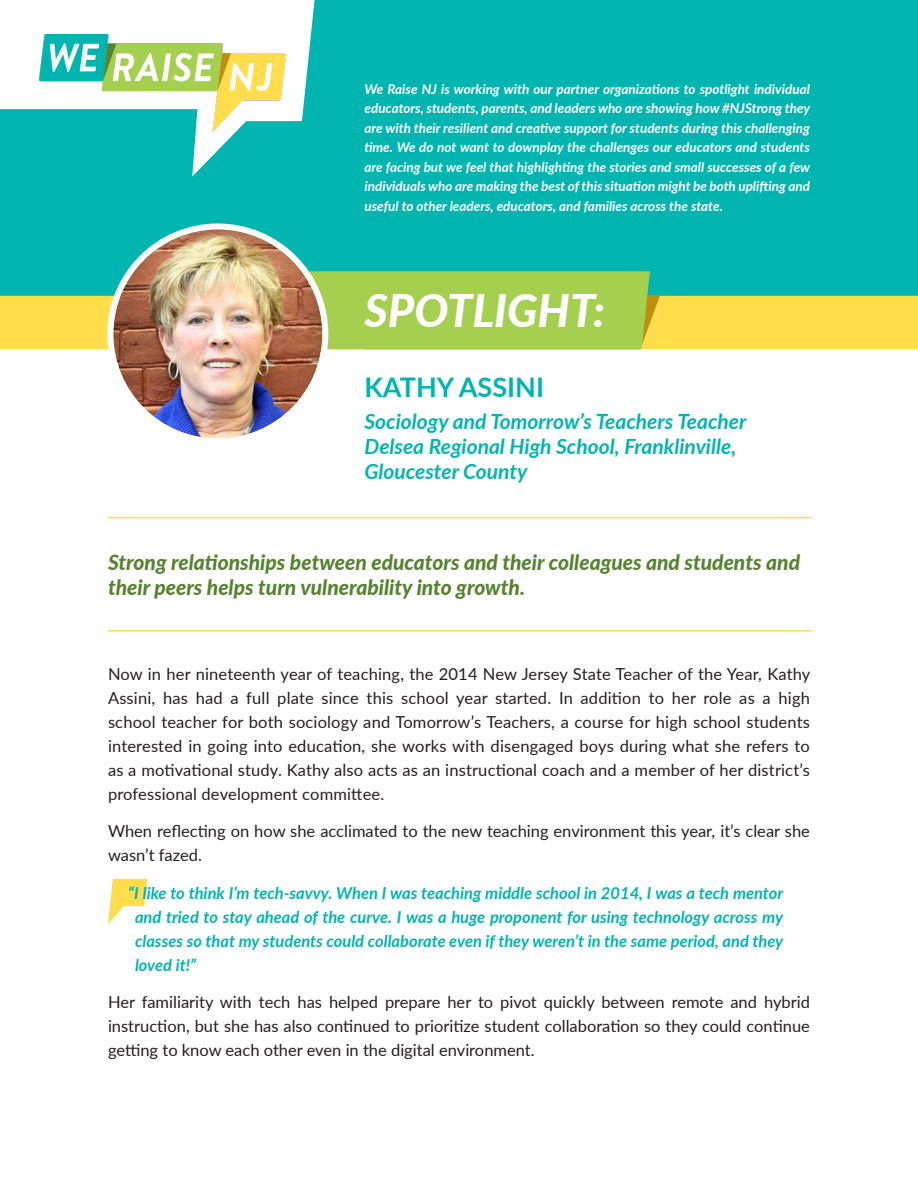
<style>
.page{position:relative;width:918px;height:1188px;background:#fff}
.page>*{position:absolute;margin:0;border:0;box-sizing:border-box;transform-origin:0 0}
.SPOTLIGHT{font:italic 800 45px "Lato";color:#fff}
.Teacher_Name{font:700 27px "Lato";color:#00b5af}
.t1{font:italic 800 21px/25.2px "Lato";color:#588232}
.Teacher_Title{font:italic 700 21px/25.2px "Lato";color:#00b5af}
.Paragraph{font:16.5px/24px "Lato";color:#231f20;text-align:justify}
.t2{font:italic 700 16.5px/24px "Lato";color:#00b5af;text-align:justify}
.Intro_Paragraph{font:italic 700 13.5px/19.5px "Lato";color:#fff;text-align:justify}
</style>
<div class="page">
<svg style="left:108px;top:879px;width:39px;height:45px"></svg>
<div style="left:0;top:0;width:918px;height:310px;background:#00b5af"></div>
<div style="left:0;top:296px;width:918px;height:53px;background:#ffdd4b"></div>
<svg style="left:0;top:0;width:315px;height:177px;fill:#fff"></svg>
<img style="left:39px;top:34px;width:247px;height:98px">
<div style="left:302px;top:271px;width:358px;height:78px;background:#a5cf4f"></div>
<hr style="left:108px;top:517px;width:704px;height:1px;background:#ffdd4b">
<hr style="left:108px;top:630px;width:704px;height:2px;background:#ffdd4b">
<img style="left:113px;top:229px;width:209px;height:210px;border-radius:105px">
<div style="left:107px;top:223px;width:221px;height:222px;border:6px solid #fff;border-radius:50%"></div>
<p class="Intro_Paragraph" style="left:364px;top:79px;width:447px">We Raise NJ is working with our partner organizations to spotlight individual educators, students, parents, and leaders who are showing how #NJStrong they are with their resilient and creative support for students during this challenging time. We do not want to downplay the challenges our educators and students are facing but we feel that highlighting the stories and small successes of a few individuals who are making the best of this situation might be both uplifting and useful to other leaders, educators, and families across the state.</p>
<p class="SPOTLIGHT" style="left:364px;top:278px;width:242px">SPOTLIGHT:</p>
<p class="Teacher_Name" style="left:364px;top:367px;width:181px">KATHY ASSINI</p>
<p class="Teacher_Title" style="left:364px;top:408px;width:384px">Sociology and Tomorrow’s Teachers Teacher<br>Delsea Regional High School, Franklinville,<br>Gloucester County</p>
<h1 class="t1" style="left:108px;top:548px;width:694px">Strong relationships between educators and their colleagues and students and their peers helps turn vulnerability into growth.</h1>
<p class="Paragraph" style="left:108px;top:661px;width:704px">Now in her nineteenth year of teaching, the 2014 New Jersey State Teacher of the Year, Kathy Assini, has had a full plate since this school year started. In addition to her role as a high school teacher for both sociology and Tomorrow’s Teachers, a course for high school students interested in going into education, she works with disengaged boys during what she refers to as a motivational study. Kathy also acts as an instructional coach and a member of her district’s professional development committee.</p>
<p class="Paragraph" style="left:108px;top:818px;width:703px">When reflecting on how she acclimated to the new teaching environment this year, it’s clear she wasn’t fazed.</p>
<p class="t2" style="left:135px;top:880px;width:650px;text-indent:-7px">“I like to think I’m tech-savvy. When I was teaching middle school in 2014, I was a tech mentor and tried to stay ahead of the curve. I was a huge proponent for using technology across my classes so that my students could collaborate even if they weren’t in the same period, and they loved it!”</p>
<p class="Paragraph" style="left:108px;top:989px;width:703px">Her familiarity with tech has helped prepare her to pivot quickly between remote and hybrid instruction, but she has also continued to prioritize student collaboration so they could continue getting to know each other even in the digital environment.</p>
</div>
